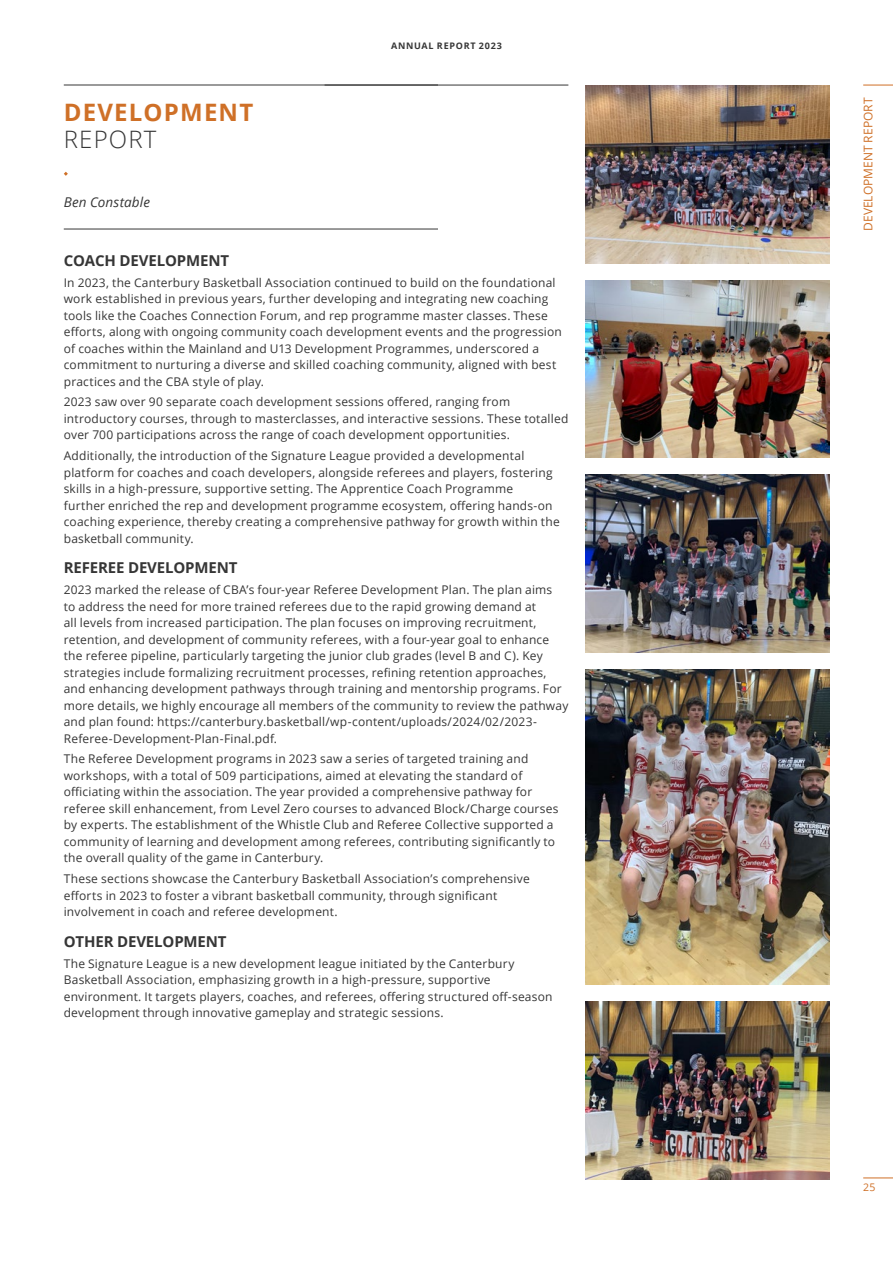
<style>
.page{position:relative;width:893px;height:1263px;background:#fff}
.page>*{position:absolute;margin:0;border:0;box-sizing:border-box;transform-origin:0 0}
.t1{font:700 24px "Open Sans";letter-spacing:.05em;color:#cf7027}
.t2{font:300 24px "Open Sans";letter-spacing:.05em;color:#363636}
.t3{font:700 15px "Open Sans";letter-spacing:-.01em;color:#363636}
.t4{font:italic 13.5px "Open Sans";letter-spacing:.01em;color:#363636}
.t5{font:12px/16.5px "Open Sans";letter-spacing:.015em;color:#363636}
.t6{font:12px "Open Sans";color:#cf7027}
.t7{font:10.5px "Open Sans";color:#cf7027}
.t8{font:700 9px "Open Sans";letter-spacing:.085em;color:#363636}
</style>
<div class="page">
<img style="left:585px;top:280px;width:244px;height:178px">
<img style="left:585px;top:669px;width:244px;height:316px">
<img style="left:585px;top:1002px;width:244px;height:177px">
<img style="left:585px;top:475px;width:244px;height:177px">
<img style="left:585px;top:85px;width:244px;height:178px">
<hr style="left:863px;top:85px;width:30px;height:1px;background:#cf7027">
<hr style="left:863px;top:1177px;width:30px;height:1px;background:#cf7027">
<hr style="left:325px;top:85px;width:243px;height:1px;background:#363636">
<svg style="left:64px;top:172px;width:4px;height:4px"></svg>
<hr style="left:64px;top:85px;width:374px;height:1px;background:#363636">
<hr style="left:64px;top:229px;width:374px;height:1px;background:#363636">
<h1 class="t1" style="left:64px;top:95px;width:191px">DEVELOPMENT</h1>
<h1 class="t2" style="left:64px;top:123px;width:94px">REPORT</h1>
<p class="t4" style="left:64px;top:193px;width:88px">Ben Constable</p>
<p class="t8" style="left:391px;top:39px;width:112px">ANNUAL REPORT 2023</p>
<p class="t3" style="left:64px;top:250px;width:167px">COACH DEVELOPMENT</p>
<p class="t5" style="left:64px;top:274px;width:500px">In 2023, the Canterbury Basketball Association continued to build on the foundational work established in previous years, further developing and integrating new coaching tools like the Coaches Connection Forum, and rep programme master classes. These efforts, along with ongoing community coach development events and the progression of coaches within the Mainland and U13 Development Programmes, underscored a commitment to nurturing a diverse and skilled coaching community, aligned with best practices and the CBA style of play.</p>
<p class="t5" style="left:64px;top:393px;width:506px">2023 saw over 90 separate coach development sessions offered, ranging from introductory courses, through to masterclasses, and interactive sessions. These totalled over 700 participations across the range of coach development opportunities.</p>
<p class="t5" style="left:64px;top:447px;width:497px">Additionally, the introduction of the Signature League provided a developmental platform for coaches and coach developers, alongside referees and players, fostering skills in a high-pressure, supportive setting. The Apprentice Coach Programme<br>further enriched the rep and development programme ecosystem, offering hands-on coaching experience, thereby creating a comprehensive pathway for growth within the basketball community.</p>
<p class="t3" style="left:64px;top:557px;width:175px">REFEREE DEVELOPMENT</p>
<p class="t5" style="left:64px;top:581px;width:506px">2023 marked the release of CBA’s four-year Referee Development Plan. The plan aims<br>to address the need for more trained referees due to the rapid growing demand at<br>all levels from increased participation. The plan focuses on improving recruitment, retention, and development of community referees, with a four-year goal to enhance the referee pipeline, particularly targeting the junior club grades (level B and C). Key strategies include formalizing recruitment processes, refining retention approaches, and enhancing development pathways through training and mentorship programs. For more details, we highly encourage all members of the community to review the pathway and plan found: https://canterbury.basketball/wp-content/uploads/2024/02/2023- Referee-Development-Plan-Final.pdf.</p>
<p class="t5" style="left:64px;top:750px;width:496px">The Referee Development programs in 2023 saw a series of targeted training and workshops, with a total of 509 participations, aimed at elevating the standard of officiating within the association. The year provided a comprehensive pathway for referee skill enhancement, from Level Zero courses to advanced Block/Charge courses by experts. The establishment of the Whistle Club and Referee Collective supported a community of learning and development among referees, contributing significantly to the overall quality of the game in Canterbury.</p>
<p class="t5" style="left:64px;top:870px;width:467px">These sections showcase the Canterbury Basketball Association’s comprehensive efforts in 2023 to foster a vibrant basketball community, through significant involvement in coach and referee development.</p>
<p class="t3" style="left:64px;top:931px;width:164px">OTHER DEVELOPMENT</p>
<p class="t5" style="left:64px;top:955px;width:490px">The Signature League is a new development league initiated by the Canterbury Basketball Association, emphasizing growth in a high-pressure, supportive environment. It targets players, coaches, and referees, offering structured off-season development through innovative gameplay and strategic sessions.</p>
<p class="t6" style="left:860px;top:231px;width:135px;rotate:-90deg">DEVELOPMENT REPORT</p>
<p class="t7" style="left:863px;top:1180px;width:14px">25</p>
</div>
